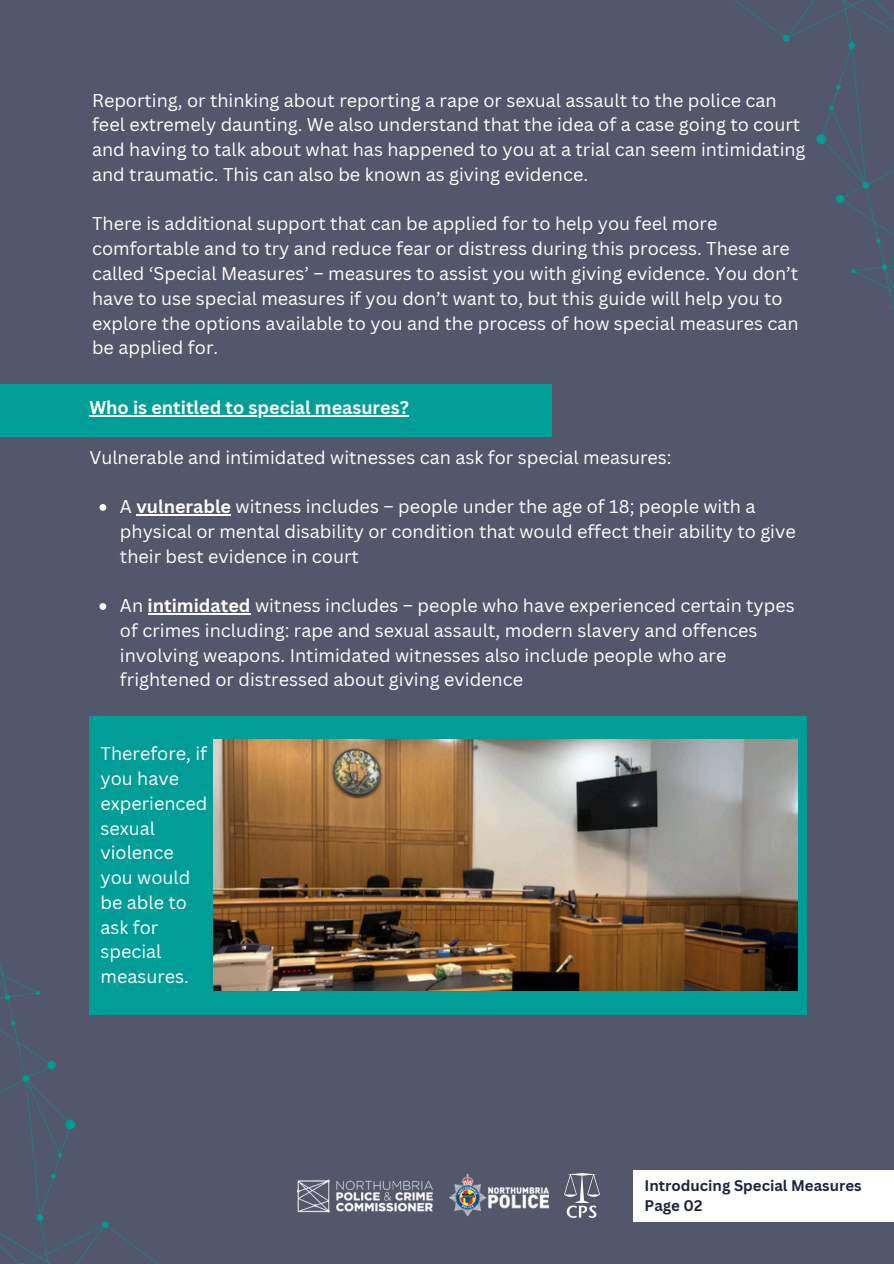
<style>
.page{position:relative;width:894px;height:1264px;background:#fff}
.page>*{position:absolute;margin:0;border:0;box-sizing:border-box;transform-origin:0 0}
.t1{font:18px/24.8px "Canva Sans";color:#fff}
.t2{font:700 18px "Canva Sans";color:#fff}
.t3{font:700 15px "Canva Sans";color:#1b2341}
.s1{font-weight:700}
</style>
<div class="page">
<div style="left:0;top:0;width:893px;height:1263px;background:#52576b"></div>
<img style="left:564px;top:1173px;width:35px;height:44px">
<div style="left:632px;top:1170px;width:261px;height:51px;background:#fff"></div>
<img style="left:0;top:962px;width:162px;height:301px">
<div style="left:0;top:383px;width:551px;height:53px;background:#009e96"></div>
<hr style="left:89px;top:415px;width:320px;height:1px;background:#fff">
<svg style="left:99px;top:504px;width:7px;height:7px"></svg>
<hr style="left:136px;top:514px;width:95px;height:1px;background:#fff">
<svg style="left:99px;top:603px;width:7px;height:7px"></svg>
<hr style="left:148px;top:613px;width:102px;height:1px;background:#fff">
<img style="left:734px;top:0;width:159px;height:307px">
<div style="left:89px;top:716px;width:717px;height:298px;background:#009e96"></div>
<img style="left:214px;top:739px;width:582px;height:251px">
<img style="left:449px;top:1174px;width:99px;height:42px">
<img style="left:298px;top:1179px;width:136px;height:34px">
<p class="t1" style="left:92px;top:87px;width:714px">Reporting, or thinking about reporting a rape or sexual assault to the police can feel extremely daunting. We also understand that the idea of a case going to court and having to talk about what has happened to you at a trial can seem intimidating and traumatic. This can also be known as giving evidence.</p>
<h2 class="t1" style="left:92px;top:211px;width:707px">There is additional support that can be applied for to help you feel more comfortable and to try and reduce fear or distress during this process. These are called ‘Special Measures’ – measures to assist you with giving evidence. You don’t have to use special measures if you don’t want to, but this guide will help you to explore the options available to you and the process of how special measures can be applied for.</h2>
<h2 class="t2" style="left:89px;top:395px;width:321px">Who is entitled to special measures?</h2>
<h1 class="t1" style="left:89px;top:444px;width:583px">Vulnerable and intimidated witnesses can ask for special measures:</h1>
<h2 class="t1" style="left:120px;top:493px;width:677px">A <span class="s1">vulnerable</span> witness includes – people under the age of 18; people with a physical or mental disability or condition that would effect their ability to give their best evidence in court</h2>
<p class="t1" style="left:120px;top:592px;width:676px">An <span class="s1">intimidated</span> witness includes – people who have experienced certain types of crimes including: rape and sexual assault, modern slavery and offences involving weapons. Intimidated witnesses also include people who are frightened or distressed about giving evidence</p>
<p class="t1" style="left:100px;top:741px;width:108px">Therefore, if you have experienced sexual violence you would be able to ask for special measures.</p>
<p class="t3" style="left:644px;top:1174px;width:218px">Introducing Special Measures</p>
<p class="t3" style="left:644px;top:1194px;width:59px">Page 02</p>
</div>
